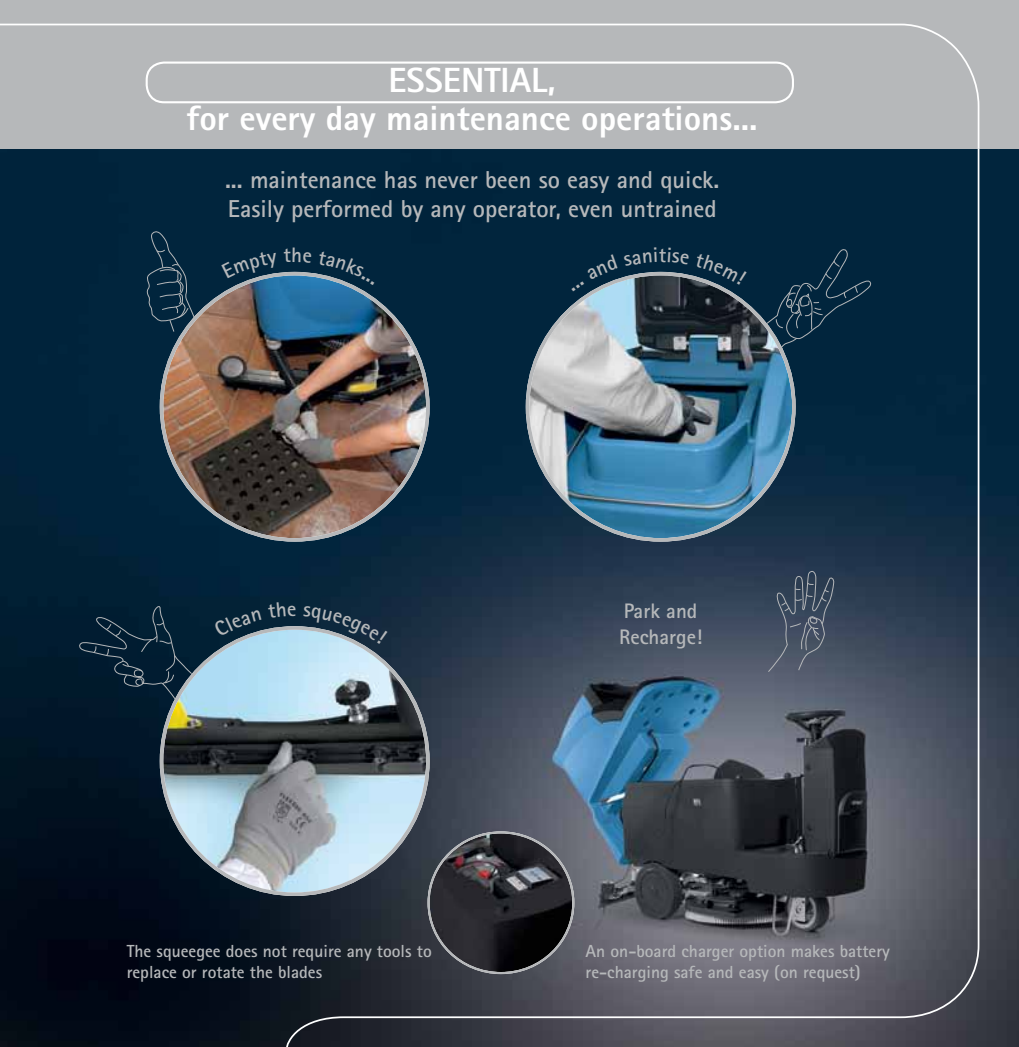
<style>
.page{position:relative;width:1019px;height:1047px;background:#fff}
.page>*{position:absolute;margin:0;border:0;box-sizing:border-box;transform-origin:0 0}
.t1{font:800 35px/38.5px "Rotis Sans Serif";color:#fff;text-align:center}
.t2{font:700 24.5px/29.4px "Rotis Sans Serif";color:#b6b8ba}
.t3{font:700 21px/25.2px "Rotis Sans Serif";color:#b6b8ba}
.t4{font:700 17.5px/21px "Rotis Sans Serif";color:#b6b8ba}
</style>
<div class="page">
<img style="left:0;top:150px;width:284px;height:897px">
<img style="left:161px;top:274px;width:123px;height:265px">
<img style="left:161px;top:628px;width:267px;height:266px;border-radius:133px">
<img style="left:284px;top:150px;width:734px;height:897px">
<img style="left:428px;top:832px;width:145px;height:141px">
<div style="left:0;top:0;width:1018px;height:150px;background:#b6b8ba"></div>
<svg style="left:767px;top:570px;width:67px;height:102px"></svg>
<svg style="left:78px;top:605px;width:115px;height:96px"></svg>
<svg style="left:146px;top:230px;width:50px;height:103px"></svg>
<svg style="left:764px;top:249px;width:107px;height:100px"></svg>
<div style="left:221px;top:251px;width:57px;height:27px;background:#01253d"></div>
<svg style="left:284px;top:247px;width:27px;height:16px"></svg>
<svg style="left:318px;top:250px;width:56px;height:35px"></svg>
<svg style="left:213px;top:610px;width:48px;height:27px"></svg>
<svg style="left:268px;top:602px;width:28px;height:16px"></svg>
<svg style="left:303px;top:606px;width:84px;height:37px"></svg>
<svg style="left:571px;top:255px;width:46px;height:36px"></svg>
<svg style="left:623px;top:247px;width:66px;height:19px"></svg>
<svg style="left:695px;top:253px;width:51px;height:32px"></svg>
<h1 class="t1" style="left:186px;top:60px;width:572px">ESSENTIAL,<br>for every day maintenance operations...</h1>
<h2 class="t2" style="left:225px;top:164px;width:495px">... maintenance has never been so easy and quick.<br>Easily performed by any operator, even untrained</h2>
<p class="t4" style="left:127px;top:940px;width:306px">The squeegee does not require any tools to replace or rotate the blades</p>
<p class="t3" style="left:619px;top:598px;width:85px">Park and<br>Recharge!</p>
<p class="t4" style="left:585px;top:940px;width:306px">An on-board charger option makes battery re-charging safe and easy (on request)</p>
</div>
